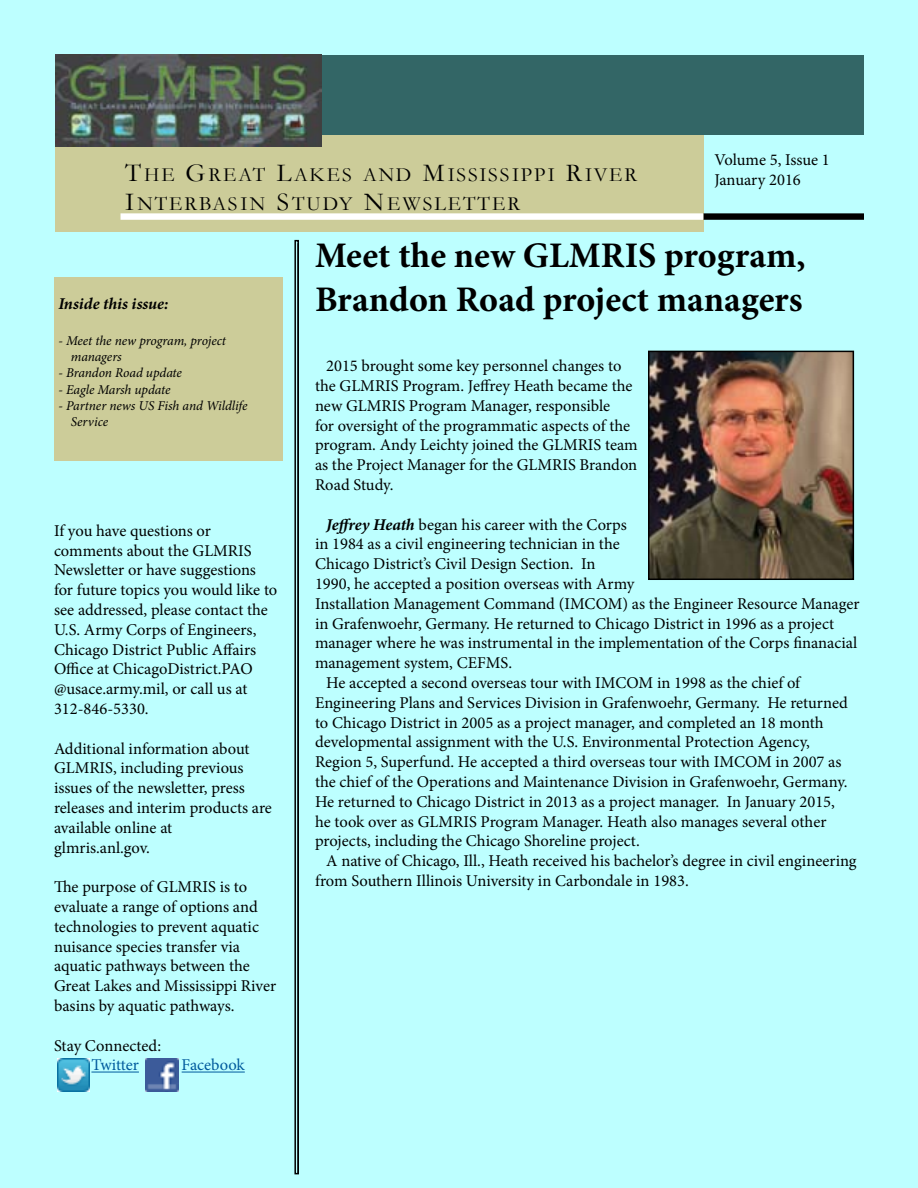
<style>
.page{position:relative;width:918px;height:1188px;background:#bdffff}
.page>*{position:absolute;margin:0;border:0;box-sizing:border-box;transform-origin:0 0}
.t1{font:700 36px/43.2px "Minion Pro";color:#000}
.t2{font:20.25px/28.8px "Garamond";letter-spacing:.095em;color:#000}
.t3{font:16.5px/19.8px "Minion Pro";color:#000}
.t4{font:italic 700 16.5px "Minion Pro";color:#000}
.t5{font:16.5px "Minion Pro";letter-spacing:-.005em;color:#005a9d}
.t6{font:italic 13.5px/16.2px "Minion Pro";letter-spacing:-.005em;color:#000}
.s1{font-size:25.95px}
.s2{font-weight:700;font-style:italic}
</style>
<div class="page">
<hr style="left:91px;top:1072px;width:48px;height:1px;background:#005a9d">
<hr style="left:182px;top:1072px;width:63px;height:1px;background:#005a9d">
<div style="left:294px;top:240px;width:5px;height:934px;border:2px solid #000"></div>
<img style="left:651px;top:354px;width:200px;height:223px">
<div style="left:648px;top:351px;width:206px;height:229px;border:2px solid #000"></div>
<img style="left:57px;top:1058px;width:33px;height:33px">
<img style="left:146px;top:1058px;width:33px;height:33px">
<div style="left:54px;top:277px;width:229px;height:184px;background:#cc9"></div>
<div style="left:55px;top:77px;width:648px;height:155px;background:#cc9"></div>
<div style="left:703px;top:213px;width:161px;height:7px;background:#000"></div>
<div style="left:121px;top:213px;width:582px;height:7px;background:#fff"></div>
<div style="left:55px;top:55px;width:809px;height:79px;background:#366"></div>
<img style="left:55px;top:55px;width:267px;height:91px">
<p class="t2" style="left:125px;top:160px;width:514px"><span class="s1">T</span>HE <span class="s1">G</span>REAT <span class="s1">L</span>AKES AND <span class="s1">M</span>ISSISSIPPI <span class="s1">R</span>IVER<br><span class="s1">I</span>NTERBASIN <span class="s1">S</span>TUDY <span class="s1">N</span>EWSLETTER</p>
<p class="t3" style="left:715px;top:150px;width:117px">Volume 5, Issue 1<br>January 2016</p>
<p class="t4" style="left:58px;top:292px;width:111px">Inside this issue:</p>
<p class="t6" style="left:71px;top:333px;width:157px;text-indent:-12px">- Meet the new program, project managers</p>
<p class="t6" style="left:58px;top:365px;width:125px">- Brandon Road update</p>
<p class="t6" style="left:58px;top:381px;width:114px">- Eagle Marsh update</p>
<p class="t6" style="left:71px;top:397px;width:178px;text-indent:-12px">- Partner news US Fish and Wildlife<br>Service</p>
<p class="t3" style="left:54px;top:521px;width:225px">If you have questions or comments about the GLMRIS<br>Newsletter or have suggestions for future topics you would like to see addressed, please contact the<br>U.S. Army Corps of Engineers,<br>Chicago District Public Affairs<br>Office at ChicagoDistrict.PAO @usace.army.mil, or call us at<br>312-846-5330.</p>
<p class="t3" style="left:54px;top:739px;width:219px">Additional information about<br>GLMRIS, including previous issues of the newsletter, press releases and interim products are available online at glmris.anl.gov.</p>
<p class="t3" style="left:54px;top:877px;width:224px">The purpose of GLMRIS is to evaluate a range of options and technologies to prevent aquatic nuisance species transfer via aquatic pathways between the<br>Great Lakes and Mississippi River basins by aquatic pathways.</p>
<p class="t3" style="left:54px;top:1036px;width:109px">Stay Connected:</p>
<p class="t5" style="left:91px;top:1054px;width:49px">Twitter</p>
<p class="t5" style="left:182px;top:1054px;width:65px">Facebook</p>
<h1 class="t1" style="left:315px;top:234px;width:492px">Meet the new GLMRIS program,<br>Brandon Road project managers</h1>
<p class="t3" style="left:315px;top:356px;width:324px;text-indent:11px">2015 brought some key personnel changes to the GLMRIS Program. Jeffrey Heath became the new GLMRIS Program Manager, responsible<br>for oversight of the programmatic aspects of the program. Andy Leichty joined the GLMRIS team as the Project Manager for the GLMRIS Brandon Road Study.</p>
<p class="t3" style="left:326px;top:514px;width:302px"><span class="s2">Jeffrey Heath</span> began his career with the Corps</p>
<p class="t3" style="left:315px;top:534px;width:306px">in 1984 as a civil engineering technician in the</p>
<p class="t3" style="left:315px;top:554px;width:282px">Chicago District’s Civil Design Section. In</p>
<p class="t3" style="left:315px;top:574px;width:321px">1990, he accepted a position overseas with Army</p>
<p class="t3" style="left:315px;top:594px;width:546px">Installation Management Command (IMCOM) as the Engineer Resource Manager</p>
<p class="t3" style="left:315px;top:613px;width:521px">in Grafenwoehr, Germany. He returned to Chicago District in 1996 as a project</p>
<p class="t3" style="left:315px;top:633px;width:544px">manager where he was instrumental in the implementation of the Corps finanacial</p>
<p class="t3" style="left:315px;top:653px;width:199px">management system, CEFMS.</p>
<p class="t3" style="left:326px;top:673px;width:475px">He accepted a second overseas tour with IMCOM in 1998 as the chief of</p>
<p class="t3" style="left:315px;top:693px;width:534px">Engineering Plans and Services Division in Grafenwoehr, Germany. He returned</p>
<p class="t3" style="left:315px;top:712px;width:510px">to Chicago District in 2005 as a project manager, and completed an 18 month</p>
<p class="t3" style="left:315px;top:732px;width:496px">developmental assignment with the U.S. Environmental Protection Agency,</p>
<p class="t3" style="left:315px;top:752px;width:528px">Region 5, Superfund. He accepted a third overseas tour with IMCOM in 2007 as</p>
<p class="t3" style="left:315px;top:772px;width:534px">the chief of the Operations and Maintenance Division in Grafenwoehr, Germany.</p>
<p class="t3" style="left:315px;top:792px;width:521px">He returned to Chicago District in 2013 as a project manager. In January 2015,</p>
<p class="t3" style="left:315px;top:811px;width:513px">he took over as GLMRIS Program Manager. Heath also manages several other</p>
<p class="t3" style="left:315px;top:831px;width:326px">projects, including the Chicago Shoreline project.</p>
<p class="t3" style="left:326px;top:851px;width:532px">A native of Chicago, Ill., Heath received his bachelor’s degree in civil engineering</p>
<p class="t3" style="left:315px;top:871px;width:375px">from Southern Illinois University in Carbondale in 1983.</p>
</div>
